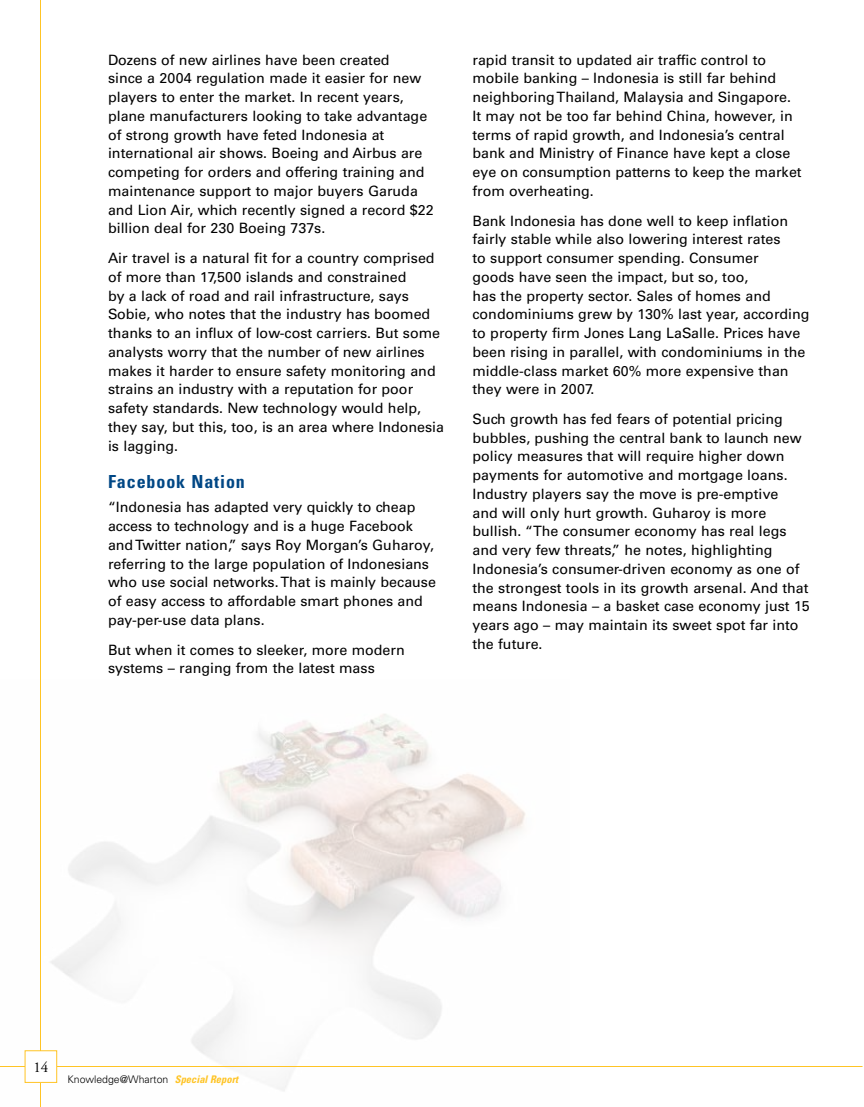
<style>
.page{position:relative;width:864px;height:1107px;background:#fff}
.page>*{position:absolute;margin:0;border:0;box-sizing:border-box;transform-origin:0 0}
.t1{font:700 condensed 18px "Univers";letter-spacing:.05em;color:#004785}
.t2{font:15px "Adobe Garamond Pro";color:#000}
.t3{font:14.25px/18.8px "Univers";color:#000}
.t4{font:300 10.5px "Univers";color:#000}
.s1{font-weight:700;font-style:italic;font-stretch:condensed;color:#ffc425}
</style>
<div class="page">
<img style="left:24px;top:714px;width:502px;height:377px">
<hr style="left:40px;top:0;width:1px;height:1107px;background:#ffc425">
<hr style="left:0;top:1066px;width:863px;height:1px;background:#ffc425">
<div style="left:25px;top:1051px;width:32px;height:31px;background:#fff"></div>
<div style="left:25px;top:1050px;width:32px;height:33px;border:1px solid #ffc425"></div>
<p class="t3" style="left:108px;top:50px;width:327px">Dozens of new airlines have been created<br>since a 2004 regulation made it easier for new players to enter the market. In recent years, plane manufacturers looking to take advantage of strong growth have feted Indonesia at international air shows. Boeing and Airbus are competing for orders and offering training and maintenance support to major buyers Garuda and Lion Air, which recently signed a record $22 billion deal for 230 Boeing 737s.</p>
<p class="t3" style="left:108px;top:249px;width:338px">Air travel is a natural fit for a country comprised of more than 17,500 islands and constrained<br>by a lack of road and rail infrastructure, says Sobie, who notes that the industry has boomed thanks to an influx of low-cost carriers. But some analysts worry that the number of new airlines makes it harder to ensure safety monitoring and strains an industry with a reputation for poor safety standards. New technology would help, they say, but this, too, is an area where Indonesia is lagging.</p>
<p class="t1" style="left:108px;top:471px;width:138px">Facebook Nation</p>
<p class="t3" style="left:108px;top:498px;width:330px">“Indonesia has adapted very quickly to cheap access to technology and is a huge Facebook and Twitter nation,” says Roy Morgan’s Guharoy, referring to the large population of Indonesians who use social networks. That is mainly because of easy access to affordable smart phones and pay-per-use data plans.</p>
<p class="t3" style="left:108px;top:640px;width:298px">But when it comes to sleeker, more modern systems – ranging from the latest mass</p>
<p class="t3" style="left:473px;top:50px;width:331px">rapid transit to updated air traffic control to mobile banking – Indonesia is still far behind neighboring Thailand, Malaysia and Singapore.<br>It may not be too far behind China, however, in terms of rapid growth, and Indonesia’s central bank and Ministry of Finance have kept a close eye on consumption patterns to keep the market from overheating.</p>
<p class="t3" style="left:473px;top:211px;width:339px">Bank Indonesia has done well to keep inflation fairly stable while also lowering interest rates<br>to support consumer spending. Consumer<br>goods have seen the impact, but so, too,<br>has the property sector. Sales of homes and condominiums grew by 130% last year, according to property firm Jones Lang LaSalle. Prices have been rising in parallel, with condominiums in the middle-class market 60% more expensive than they were in 2007.</p>
<p class="t3" style="left:473px;top:410px;width:339px">Such growth has fed fears of potential pricing bubbles, pushing the central bank to launch new policy measures that will require higher down payments for automotive and mortgage loans.<br>Industry players say the move is pre-emptive<br>and will only hurt growth. Guharoy is more bullish. “The consumer economy has real legs and very few threats,” he notes, highlighting Indonesia’s consumer-driven economy as one of the strongest tools in its growth arsenal. And that means Indonesia – a basket case economy just 15 years ago – may maintain its sweet spot far into the future.</p>
<p class="t2" style="left:33px;top:1058px;width:17px">14</p>
<p class="t4" style="left:68px;top:1073px;width:172px">Knowledge@Wharton <span class="s1">Special Report</span></p>
</div>
